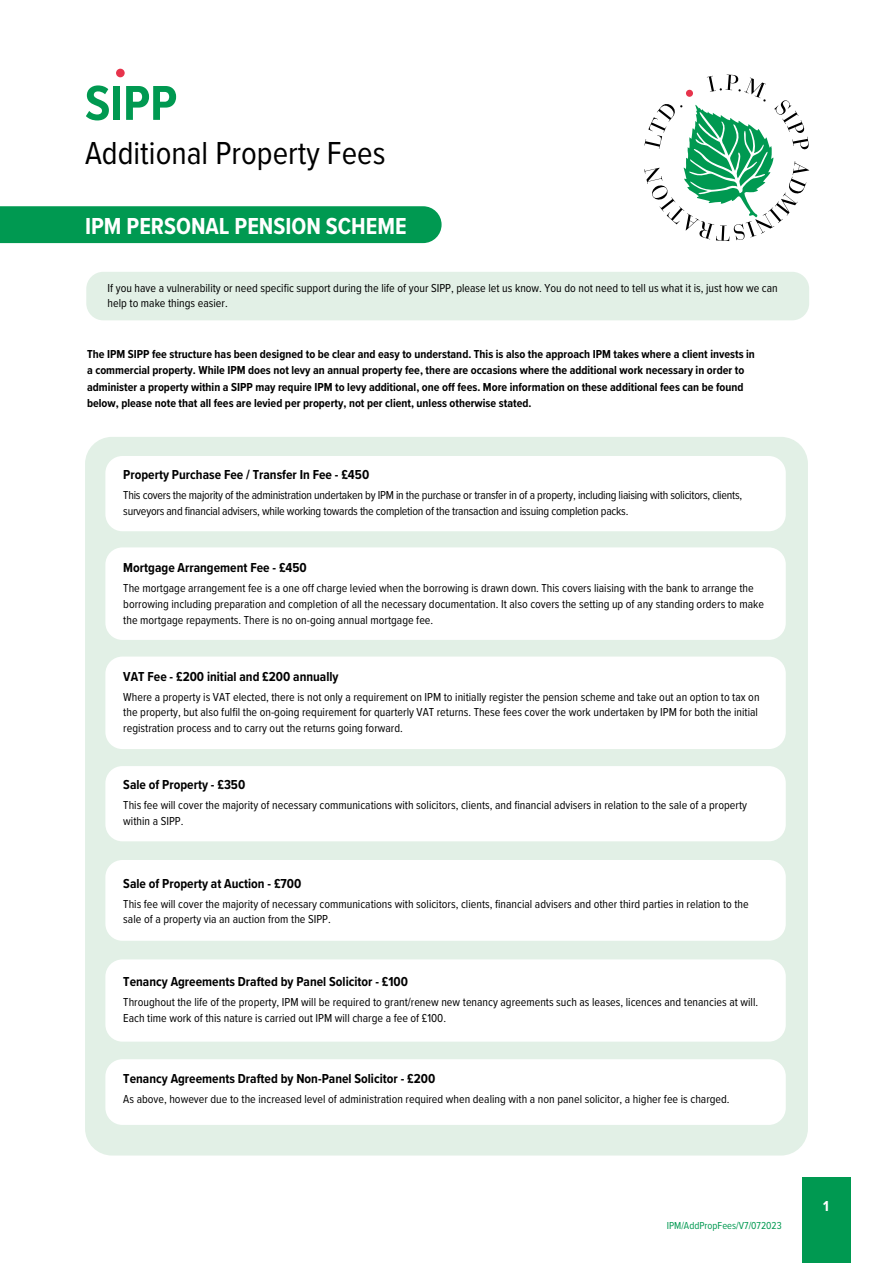
<style>
.page{position:relative;width:893px;height:1263px;background:#fff}
.page>*{position:absolute;margin:0;border:0;box-sizing:border-box;transform-origin:0 0}
.t1{font:700 50.7px "Proxima Nova Cond";color:#009951}
.t2{font:33px "Proxima Nova Cond";color:#000}
.t3{font:700 24px "Proxima Nova Cond";color:#fff}
.t4{font:700 15px "Proxima Nova Cond";color:#fff}
.t5{font:700 13.5px "Proxima Nova Cond";color:#000}
.t6{font:12px/15.8px "Proxima Nova Cond";color:#000}
.t7{font:700 12px/16.5px "Proxima Nova Cond";color:#000}
.t8{font:12px/15.8px "Proxima Nova Cond";letter-spacing:-.02em;color:#000}
.t9{font:10.5px "Proxima Nova Cond";color:#009951}
</style>
<div class="page">
<svg style="left:644px;top:74px;width:165px;height:167px"></svg>
<div style="left:116px;top:69px;width:9px;height:8px;background:#e7344c;border-radius:50%"></div>
<div style="left:0;top:206px;width:442px;height:37px;background:#009951"></div>
<div style="left:85px;top:437px;width:723px;height:718px;background:#e2f0e6;border-radius:27px"></div>
<div style="left:105px;top:456px;width:681px;height:75px;background:#fff;border-radius:17px"></div>
<div style="left:105px;top:547px;width:681px;height:93px;background:#fff;border-radius:17px"></div>
<div style="left:105px;top:656px;width:681px;height:93px;background:#fff;border-radius:17px"></div>
<div style="left:105px;top:766px;width:681px;height:75px;background:#fff;border-radius:17px"></div>
<div style="left:105px;top:959px;width:681px;height:83px;background:#fff;border-radius:17px"></div>
<div style="left:105px;top:860px;width:681px;height:81px;background:#fff;border-radius:17px"></div>
<div style="left:105px;top:1059px;width:681px;height:66px;background:#fff;border-radius:17px"></div>
<div style="left:86px;top:272px;width:723px;height:48px;background:#e2f0e6;border-radius:17px"></div>
<div style="left:802px;top:1178px;width:48px;height:85px;background:#009951"></div>
<h1 class="t1" style="left:85px;top:66px;width:94px">SIPP</h1>
<h2 class="t2" style="left:85px;top:129px;width:302px">Additional Property Fees</h2>
<h3 class="t3" style="left:85px;top:208px;width:323px">IPM PERSONAL PENSION SCHEME</h3>
<p class="t6" style="left:108px;top:280px;width:672px;line-height:15px">If you have a vulnerability or need specific support during the life of your SIPP, please let us know. You do not need to tell us what it is, just how we can help to make things easier.</p>
<p class="t7" style="left:87px;top:345px;width:669px">The IPM SIPP fee structure has been designed to be clear and easy to understand. This is also the approach IPM takes where a client invests in a commercial property. While IPM does not levy an annual property fee, there are occasions where the additional work necessary in order to administer a property within a SIPP may require IPM to levy additional, one off fees. More information on these additional fees can be found below, please note that all fees are levied per property, not per client, unless otherwise stated.</p>
<p class="t5" style="left:123px;top:465px;width:247px">Property Purchase Fee / Transfer In Fee - £450</p>
<p class="t8" style="left:123px;top:487px;width:620px">This covers the majority of the administration undertaken by IPM in the purchase or transfer in of a property, including liaising with solicitors, clients, surveyors and financial advisers, while working towards the completion of the transaction and issuing completion packs.</p>
<p class="t5" style="left:123px;top:558px;width:185px">Mortgage Arrangement Fee - £450</p>
<p class="t6" style="left:123px;top:580px;width:642px">The mortgage arrangement fee is a one off charge levied when the borrowing is drawn down. This covers liaising with the bank to arrange the borrowing including preparation and completion of all the necessary documentation. It also covers the setting up of any standing orders to make the mortgage repayments. There is no on-going annual mortgage fee.</p>
<p class="t5" style="left:123px;top:666px;width:217px">VAT Fee - £200 initial and £200 annually</p>
<p class="t6" style="left:123px;top:688px;width:638px">Where a property is VAT elected, there is not only a requirement on IPM to initially register the pension scheme and take out an option to tax on the property, but also fulfil the on-going requirement for quarterly VAT returns. These fees cover the work undertaken by IPM for both the initial registration process and to carry out the returns going forward.</p>
<p class="t5" style="left:123px;top:775px;width:123px">Sale of Property - £350</p>
<p class="t6" style="left:123px;top:797px;width:625px">This fee will cover the majority of necessary communications with solicitors, clients, and financial advisers in relation to the sale of a property within a SIPP.</p>
<p class="t5" style="left:123px;top:873px;width:180px">Sale of Property at Auction - £700</p>
<p class="t6" style="left:123px;top:895px;width:627px">This fee will cover the majority of necessary communications with solicitors, clients, financial advisers and other third parties in relation to the sale of a property via an auction from the SIPP.</p>
<p class="t5" style="left:123px;top:971px;width:286px">Tenancy Agreements Drafted by Panel Solicitor - £100</p>
<p class="t6" style="left:123px;top:993px;width:636px">Throughout the life of the property, IPM will be required to grant/renew new tenancy agreements such as leases, licences and tenancies at will.<br>Each time work of this nature is carried out IPM will charge a fee of £100.</p>
<p class="t5" style="left:123px;top:1068px;width:313px">Tenancy Agreements Drafted by Non-Panel Solicitor - £200</p>
<p class="t6" style="left:123px;top:1090px;width:608px">As above, however due to the increased level of administration required when dealing with a non panel solicitor, a higher fee is charged.</p>
<p class="t9" style="left:667px;top:1217px;width:116px">IPM/AddPropFees/V7/072023</p>
<p class="t4" style="left:823px;top:1194px;width:7px">1</p>
</div>
